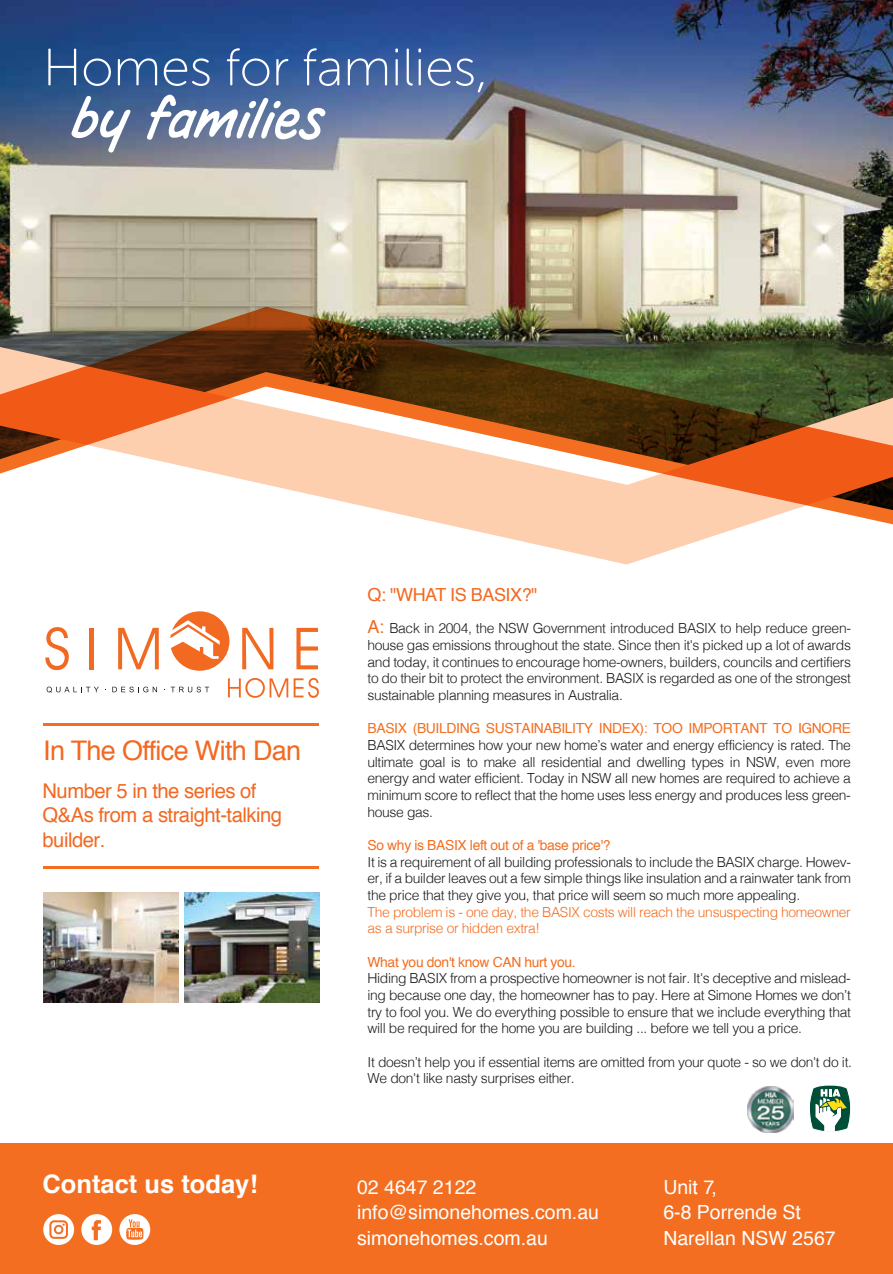
<style>
.page{position:relative;width:893px;height:1274px;background:#fff}
.page>*{position:absolute;margin:0;border:0;box-sizing:border-box;transform-origin:0 0}
.t1{font:60px "CC Spaghetti Western Sans";color:#fff}
.t2{font:52.5px "Museo Sans Rounded 100";color:#fff}
.t3{font:27px "Helvetica";letter-spacing:-.025em;color:#f26921}
.t4{font:700 25.5px "Helvetica";color:#fff}
.t5{font:20.25px/24.3px "Helvetica";letter-spacing:-.025em;color:#f26921}
.t6{font:19.5px/25.5px "Helvetica";color:#fff}
.t7{font:18px "Helvetica";letter-spacing:-.025em;color:#f26921}
.t8{font:300 13.8px/16.6px "Helvetica";letter-spacing:-.025em;color:#1c1c1c;text-align:justify}
.t9{font:13.8px "Helvetica";letter-spacing:-.025em;color:#f36e21}
.t10{font:300 13.8px/16.6px "Helvetica";letter-spacing:-.025em;color:#f36e21}
.s1{font-weight:400;font-size:18px;color:#f26921}
</style>
<div class="page">
<img style="left:184px;top:892px;width:135px;height:110px">
<img style="left:43px;top:892px;width:135px;height:110px">
<div style="left:0;top:1142px;width:893px;height:131px;background:#f36e21"></div>
<hr style="left:43px;top:866px;width:276px;height:2px;background:#f36e21">
<img style="left:0;top:0;width:893px;height:307px">
<svg style="left:467px;top:529px;width:267px;height:35px"></svg>
<svg style="left:0;top:307px;width:893px;height:222px"></svg>
<hr style="left:43px;top:723px;width:276px;height:2px;background:#f36e21">
<svg style="left:228px;top:678px;width:60px;height:19px"></svg>
<svg style="left:294px;top:678px;width:25px;height:19px"></svg>
<svg style="left:45px;top:627px;width:24px;height:43px"></svg>
<hr style="left:90px;top:628px;width:4px;height:41px;background:#f26921">
<svg style="left:118px;top:628px;width:41px;height:41px"></svg>
<svg style="left:242px;top:628px;width:31px;height:41px"></svg>
<svg style="left:296px;top:628px;width:22px;height:41px"></svg>
<svg style="left:170px;top:611px;width:59px;height:59px"></svg>
<svg style="left:47px;top:686px;width:52px;height:6px"></svg>
<svg style="left:112px;top:686px;width:45px;height:6px"></svg>
<svg style="left:171px;top:686px;width:38px;height:6px"></svg>
<img style="left:747px;top:1086px;width:46px;height:46px">
<svg style="left:809px;top:1085px;width:42px;height:47px"></svg>
<svg style="left:119px;top:1214px;width:31px;height:30px"></svg>
<svg style="left:81px;top:1214px;width:31px;height:30px"></svg>
<svg style="left:43px;top:1214px;width:31px;height:30px"></svg>
<h2 class="t2" style="left:43px;top:39px;width:446px">Homes for families,</h2>
<h1 class="t1" style="left:72px;top:87px;width:254px">by families</h1>
<h3 class="t3" style="left:43px;top:729px;width:259px">In The Office With Dan</h3>
<h3 class="t5" style="left:43px;top:779px;width:241px">Number 5 in the series of<br>Q&amp;As from a straight-talking builder.</h3>
<h3 class="t4" style="left:43px;top:1163px;width:217px">Contact us today!</h3>
<h3 class="t7" style="left:368px;top:580px;width:172px">Q: "WHAT IS BASIX?"</h3>
<p class="t8" style="left:367px;top:619px;width:485px"><span class="s1">A:</span> Back in 2004, the NSW Government introduced BASIX to help reduce green&shy;house gas emissions throughout the state. Since then it's picked up a lot of awards and today, it continues to encourage home-owners, builders, councils and certifiers to do their bit to protect the environment. BASIX is regarded as one of the strongest sustainable planning measures in Australia.</p>
<p class="t9" style="left:368px;top:718px;width:485px">BASIX (BUILDING SUSTAINABILITY INDEX): TOO IMPORTANT TO IGNORE</p>
<p class="t8" style="left:368px;top:735px;width:485px">BASIX determines how your new home’s water and energy efficiency is rated. The ultimate goal is to make all residential and dwelling types in NSW, even more energy and water efficient. Today in NSW all new homes are required to achieve a minimum score to reflect that the home uses less energy and produces less green&shy;house gas.</p>
<p class="t9" style="left:368px;top:834px;width:244px">So why is BASIX left out of a 'base price'?</p>
<p class="t8" style="left:368px;top:852px;width:485px">It is a requirement of all building professionals to include the BASIX charge. Howev&shy;er, if a builder leaves out a few simple things like insulation and a rainwater tank from the price that they give you, that price will seem so much more appealing.</p>
<p class="t10" style="left:368px;top:902px;width:485px">The problem is - one day, the BASIX costs will reach the unsuspecting homeowner as a surprise or hidden extra!</p>
<p class="t9" style="left:368px;top:951px;width:210px">What you don't know CAN hurt you.</p>
<p class="t8" style="left:368px;top:969px;width:485px">Hiding BASIX from a prospective homeowner is not fair. It's deceptive and mislead&shy;ing because one day, the homeowner has to pay. Here at Simone Homes we don’t try to fool you. We do everything possible to ensure that we include everything that will be required for the home you are building ... before we tell you a price.</p>
<p class="t8" style="left:368px;top:1052px;width:486px">It doesn’t help you if essential items are omitted from your quote - so we don't do it.<br>We don't like nasty surprises either.</p>
<h3 class="t6" style="left:357px;top:1174px;width:243px">02 4647 2122 info@simonehomes.com.au simonehomes.com.au</h3>
<h3 class="t6" style="left:663px;top:1174px;width:174px">Unit 7,<br>6-8 Porrende St<br>Narellan NSW 2567</h3>
</div>
